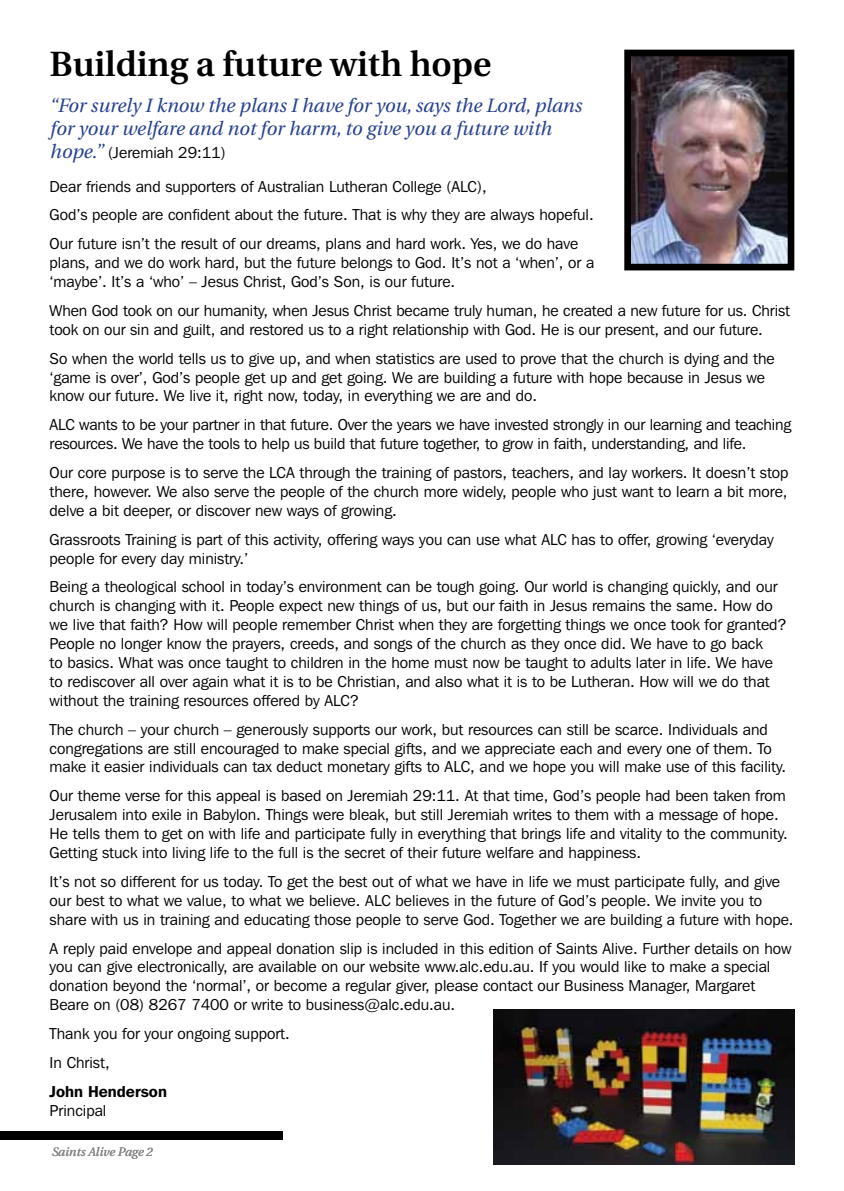
<style>
.page{position:relative;width:844px;height:1191px;background:#fff}
.page>*{position:absolute;margin:0;border:0;box-sizing:border-box;transform-origin:0 0}
.t1{font:600 35px "Utopia";color:#000}
.t2{font:italic 19.25px/23.1px "Utopia";color:#25408f}
.t3{font:15.75px/18.9px "Franklin Gothic IT Cby BT";color:#000}
.t4{font:600 15.75px "Franklin Gothic IT Cby BT";color:#000}
.t5{font:italic 12.25px "Utopia";color:#636466}
.s1{font-family:"Utopia";font-style:italic;font-size:19.25px;color:#25408f}
</style>
<div class="page">
<div style="left:0;top:1131px;width:283px;height:9px;background:#000"></div>
<img style="left:632px;top:58px;width:154px;height:204px">
<div style="left:624px;top:50px;width:170px;height:220px;border:7px solid #000"></div>
<img style="left:493px;top:1009px;width:301px;height:155px">
<h1 class="t1" style="left:50px;top:44px;width:443px">Building a future with hope</h1>
<p class="t2" style="left:50px;top:94px;width:533px">“For surely I know the plans I have for you, says the Lord, plans for your welfare and not for harm, to give you a future with</p>
<p class="t3" style="left:50px;top:135px;width:438px;line-height:33.8px"><span class="s1">hope.”</span> (Jeremiah 29:11)<br>Dear friends and supporters of Australian Lutheran College (ALC),</p>
<p class="t3" style="left:50px;top:200px;width:545px;line-height:28.9px">God’s people are confident about the future. That is why they are always hopeful.<br>Our future isn’t the result of our dreams, plans and hard work. Yes, we do have</p>
<p class="t3" style="left:50px;top:253px;width:546px">plans, and we do work hard, but the future belongs to God. It’s not a ‘when’, or a ‘maybe’. It’s a ‘who’ – Jesus Christ, God’s Son, is our future.</p>
<p class="t3" style="left:50px;top:301px;width:741px">When God took on our humanity, when Jesus Christ became truly human, he created a new future for us. Christ took on our sin and guilt, and restored us to a right relationship with God. He is our present, and our future.</p>
<p class="t3" style="left:50px;top:348px;width:726px">So when the world tells us to give up, and when statistics are used to prove that the church is dying and the ‘game is over’, God’s people get up and get going. We are building a future with hope because in Jesus we know our future. We live it, right now, today, in everything we are and do.</p>
<p class="t3" style="left:50px;top:415px;width:742px">ALC wants to be your partner in that future. Over the years we have invested strongly in our learning and teaching resources. We have the tools to help us build that future together, to grow in faith, understanding, and life.</p>
<p class="t3" style="left:50px;top:463px;width:740px;text-align:justify">Our core purpose is to serve the LCA through the training of pastors, teachers, and lay workers. It doesn’t stop there, however. We also serve the people of the church more widely, people who just want to learn a bit more, delve a bit deeper, or discover new ways of growing.</p>
<p class="t3" style="left:50px;top:529px;width:725px">Grassroots Training is part of this activity, offering ways you can use what ALC has to offer, growing ‘everyday people for every day ministry.’</p>
<p class="t3" style="left:50px;top:577px;width:738px">Being a theological school in today’s environment can be tough going. Our world is changing quickly, and our church is changing with it. People expect new things of us, but our faith in Jesus remains the same. How do we live that faith? How will people remember Christ when they are forgetting things we once took for granted?<br>People no longer know the prayers, creeds, and songs of the church as they once did. We have to go back<br>to basics. What was once taught to children in the home must now be taught to adults later in life. We have to rediscover all over again what it is to be Christian, and also what it is to be Lutheran. How will we do that without the training resources offered by ALC?</p>
<p class="t3" style="left:50px;top:719px;width:738px">The church – your church – generously supports our work, but resources can still be scarce. Individuals and congregations are still encouraged to make special gifts, and we appreciate each and every one of them. To make it easier individuals can tax deduct monetary gifts to ALC, and we hope you will make use of this facility.</p>
<p class="t3" style="left:50px;top:786px;width:739px">Our theme verse for this appeal is based on Jeremiah 29:11. At that time, God’s people had been taken from Jerusalem into exile in Babylon. Things were bleak, but still Jeremiah writes to them with a message of hope.<br>He tells them to get on with life and participate fully in everything that brings life and vitality to the community.<br>Getting stuck into living life to the full is the secret of their future welfare and happiness.</p>
<p class="t3" style="left:50px;top:871px;width:745px">It’s not so different for us today. To get the best out of what we have in life we must participate fully, and give our best to what we value, to what we believe. ALC believes in the future of God’s people. We invite you to share with us in training and educating those people to serve God. Together we are building a future with hope.</p>
<p class="t3" style="left:50px;top:938px;width:743px">A reply paid envelope and appeal donation slip is included in this edition of Saints Alive. Further details on how you can give electronically, are available on our website www.alc.edu.au. If you would like to make a special donation beyond the ‘normal’, or become a regular giver, please contact our Business Manager, Margaret Beare on (08) 8267 7400 or write to business@alc.edu.au.</p>
<p class="t3" style="left:50px;top:1019px;width:242px;line-height:28.9px">Thank you for your ongoing support.<br>In Christ,</p>
<p class="t4" style="left:50px;top:1081px;width:119px">John Henderson</p>
<p class="t3" style="left:50px;top:1100px;width:58px">Principal</p>
<p class="t5" style="left:51px;top:1144px;width:103px">Saints Alive Page 2</p>
</div>
